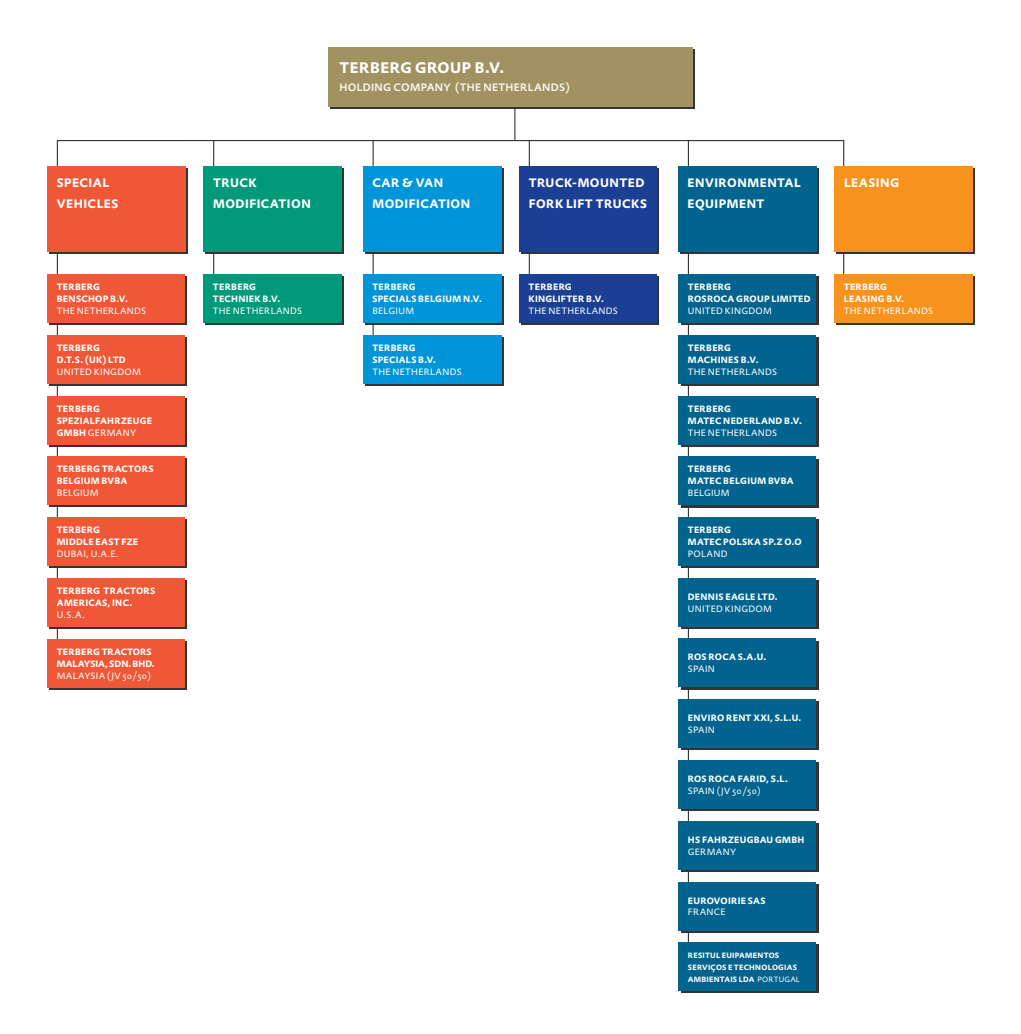
<style>
.page{position:relative;width:1021px;height:1034px;background:#fff}
.page>*{position:absolute;margin:0;border:0;box-sizing:border-box;transform-origin:0 0}
.t1{font:15px "DTL Prokyon ST Bold";letter-spacing:.035em;color:#fff}
.t2{font:12px/21px "DTL Prokyon ST Bold";letter-spacing:.04em;color:#fff}
.t3{font:10.5px "DTL Prokyon ST Medium";letter-spacing:.03em;color:#fff}
.t4{font:9px/12px "DTL Prokyon ST Bold";letter-spacing:.03em;color:#fff}
.t5{font:9px "DTL Prokyon ST";letter-spacing:.03em;color:#fff}
.t6{font:9px/12px "DTL Prokyon ST Bold";letter-spacing:.005em;color:#fff}
.t7{font:7.5px/12px "DTL Prokyon ST Bold";letter-spacing:.03em;color:#fff}
.s1{font-family:"DTL Prokyon ST Bold"}
.s2{font-family:"DTL Prokyon ST"}
</style>
<div class="page">
<div style="left:836px;top:169px;width:138px;height:85px;background:linear-gradient(to bottom,#f7931d,#f7931d)"></div>
<div style="left:50px;top:641px;width:137px;height:48px;background:linear-gradient(to right,#f05736,#f05736)"></div>
<div style="left:680px;top:641px;width:138px;height:48px;background:#363334"></div>
<svg style="left:680px;top:823px;width:138px;height:48px"></svg>
<svg style="left:680px;top:884px;width:138px;height:48px"></svg>
<div style="left:680px;top:702px;width:138px;height:48px;background:#363334"></div>
<div style="left:680px;top:945px;width:138px;height:48px;background:#363334"></div>
<div style="left:680px;top:763px;width:138px;height:48px;background:linear-gradient(to right,#363334,#363334)"></div>
<svg style="left:845px;top:277px;width:129px;height:48px"></svg>
<div style="left:330px;top:50px;width:364px;height:59px;background:#363334"></div>
<hr style="left:514px;top:75px;width:1px;height:66px;background:#363334">
<hr style="left:688px;top:140px;width:1px;height:807px;background:#363334">
<svg style="left:56px;top:139px;width:789px;height:525px"></svg>
<div style="left:47px;top:167px;width:138px;height:85px;background:#f05736"></div>
<div style="left:363px;top:167px;width:138px;height:85px;background:#0095d9"></div>
<div style="left:678px;top:167px;width:138px;height:85px;background:#01638e"></div>
<div style="left:519px;top:167px;width:138px;height:85px;background:#1b3f94"></div>
<div style="left:203px;top:167px;width:138px;height:85px;background:#00997a"></div>
<div style="left:834px;top:167px;width:138px;height:85px;background:#f7931d"></div>
<div style="left:47px;top:275px;width:138px;height:48px;background:#f05736"></div>
<div style="left:47px;top:335px;width:138px;height:48px;background:#f05736"></div>
<div style="left:47px;top:396px;width:138px;height:48px;background:#f05736"></div>
<div style="left:47px;top:457px;width:138px;height:48px;background:#f05736"></div>
<div style="left:47px;top:517px;width:138px;height:48px;background:#f05736"></div>
<div style="left:47px;top:578px;width:138px;height:48px;background:#f05736"></div>
<div style="left:47px;top:639px;width:138px;height:48px;background:#f05736"></div>
<div style="left:203px;top:275px;width:138px;height:48px;background:#00997a"></div>
<div style="left:363px;top:275px;width:138px;height:48px;background:#0095d9"></div>
<div style="left:363px;top:335px;width:138px;height:48px;background:#0095d9"></div>
<div style="left:519px;top:275px;width:138px;height:48px;background:#1b3f94"></div>
<div style="left:678px;top:275px;width:138px;height:48px;background:#01638e"></div>
<div style="left:678px;top:578px;width:138px;height:48px;background:#01638e"></div>
<div style="left:678px;top:335px;width:138px;height:48px;background:#01638e"></div>
<div style="left:678px;top:639px;width:138px;height:48px;background:#01638e"></div>
<div style="left:678px;top:396px;width:138px;height:48px;background:#01638e"></div>
<div style="left:678px;top:821px;width:138px;height:48px;background:#01638e"></div>
<div style="left:678px;top:457px;width:138px;height:48px;background:#01638e"></div>
<div style="left:678px;top:882px;width:138px;height:48px;background:#01638e"></div>
<div style="left:678px;top:517px;width:138px;height:48px;background:#01638e"></div>
<div style="left:678px;top:700px;width:138px;height:48px;background:#01638e"></div>
<div style="left:678px;top:943px;width:138px;height:48px;background:#01638e"></div>
<div style="left:678px;top:760px;width:138px;height:48px;background:#01638e"></div>
<div style="left:834px;top:275px;width:138px;height:48px;background:#f7931d"></div>
<div style="left:328px;top:47px;width:364px;height:60px;background:#a29161"></div>
<h1 class="t1" style="left:339px;top:57px;width:166px">TERBERG GROUP B.V.</h1>
<p class="t3" style="left:339px;top:80px;width:232px">HOLDING COMPANY (THE NETHERLANDS)</p>
<h2 class="t2" style="left:213px;top:173px;width:99px">TRUCK<br>MODIFICATION</h2>
<h2 class="t2" style="left:372px;top:173px;width:99px">CAR &amp; VAN<br>MODIFICATION</h2>
<h2 class="t2" style="left:528px;top:173px;width:120px">TRUCK-MOUNTED<br>FORK LIFT TRUCKS</h2>
<h2 class="t2" style="left:844px;top:172px;width:57px">LEASING</h2>
<h2 class="t2" style="left:57px;top:173px;width:63px">SPECIAL<br>VEHICLES</h2>
<h2 class="t2" style="left:687px;top:173px;width:115px">ENVIRONMENTAL<br>EQUIPMENT</h2>
<p class="t4" style="left:57px;top:281px;width:73px">TERBERG<br>BENSCHOP B.V.</p>
<p class="t5" style="left:57px;top:305px;width:91px">THE NETHERLANDS</p>
<p class="t4" style="left:57px;top:342px;width:70px">TERBERG<br>D.T.S. (UK) LTD</p>
<p class="t5" style="left:57px;top:366px;width:86px">UNITED KINGDOM</p>
<p class="t4" style="left:57px;top:402px;width:97px">TERBERG<br>SPEZIALFAHRZEUGE</p>
<p class="t5" style="left:57px;top:427px;width:81px"><span class="s1">GMBH</span> GERMANY</p>
<p class="t4" style="left:57px;top:463px;width:98px">TERBERG TRACTORS<br>BELGIUM BVBA</p>
<p class="t5" style="left:57px;top:487px;width:43px">BELGIUM</p>
<p class="t4" style="left:57px;top:524px;width:83px">TERBERG<br>MIDDLE EAST FZE</p>
<p class="t5" style="left:57px;top:548px;width:63px">DUBAI, U.A.E.</p>
<p class="t4" style="left:57px;top:584px;width:100px">TERBERG TRACTORS<br>AMERICAS, INC.</p>
<p class="t5" style="left:57px;top:609px;width:29px">U.S.A.</p>
<p class="t6" style="left:57px;top:645px;width:99px">TERBERG TRACTORS<br>MALAYSIA, SDN. BHD.</p>
<p class="t5" style="left:57px;top:669px;width:96px">MALAYSIA (JV 50/50)</p>
<p class="t4" style="left:213px;top:281px;width:69px">TERBERG<br>TECHNIEK B.V.</p>
<p class="t5" style="left:213px;top:305px;width:91px">THE NETHERLANDS</p>
<p class="t4" style="left:372px;top:281px;width:111px">TERBERG<br>SPECIALS BELGIUM N.V.</p>
<p class="t5" style="left:372px;top:305px;width:43px">BELGIUM</p>
<p class="t4" style="left:372px;top:342px;width:65px">TERBERG<br>SPECIALS B.V.</p>
<p class="t5" style="left:372px;top:366px;width:91px">THE NETHERLANDS</p>
<p class="t4" style="left:528px;top:281px;width:77px">TERBERG<br>KINGLIFTER B.V.</p>
<p class="t5" style="left:528px;top:305px;width:91px">THE NETHERLANDS</p>
<p class="t4" style="left:688px;top:281px;width:124px">TERBERG<br>ROSROCA GROUP LIMITED</p>
<p class="t5" style="left:688px;top:305px;width:86px">UNITED KINGDOM</p>
<p class="t4" style="left:688px;top:342px;width:72px">TERBERG<br>MACHINES B.V.</p>
<p class="t5" style="left:688px;top:366px;width:91px">THE NETHERLANDS</p>
<p class="t4" style="left:688px;top:402px;width:115px">TERBERG<br>MATEC NEDERLAND B.V.</p>
<p class="t5" style="left:688px;top:427px;width:91px">THE NETHERLANDS</p>
<p class="t4" style="left:688px;top:463px;width:107px">TERBERG<br>MATEC BELGIUM BVBA</p>
<p class="t5" style="left:688px;top:487px;width:43px">BELGIUM</p>
<p class="t4" style="left:688px;top:524px;width:115px">TERBERG<br>MATEC POLSKA SP.Z O.O</p>
<p class="t5" style="left:688px;top:548px;width:41px">POLAND</p>
<p class="t4" style="left:688px;top:590px;width:91px">DENNIS EAGLE LTD.</p>
<p class="t5" style="left:688px;top:603px;width:86px">UNITED KINGDOM</p>
<p class="t4" style="left:688px;top:651px;width:80px">ROS ROCA S.A.U.</p>
<p class="t5" style="left:688px;top:663px;width:29px">SPAIN</p>
<p class="t4" style="left:688px;top:712px;width:115px">ENVIRO RENT XXI, S.L.U.</p>
<p class="t5" style="left:688px;top:724px;width:29px">SPAIN</p>
<p class="t4" style="left:688px;top:773px;width:101px">ROS ROCA FARID, S.L.</p>
<p class="t5" style="left:688px;top:785px;width:74px">SPAIN (JV 50/50)</p>
<p class="t4" style="left:688px;top:833px;width:118px">HS FAHRZEUGBAU GMBH</p>
<p class="t5" style="left:688px;top:846px;width:50px">GERMANY</p>
<p class="t4" style="left:688px;top:894px;width:79px">EUROVOIRIE SAS</p>
<p class="t5" style="left:688px;top:906px;width:39px">FRANCE</p>
<p class="t7" style="left:688px;top:949px;width:114px">RESITUL EUIPAMENTOS<br>SERVIÇOS E TECHNOLOGIAS<br>AMBIENTAIS LDA <span class="s2">PORTUGAL</span></p>
<p class="t4" style="left:843px;top:281px;width:62px">TERBERG<br>LEASING B.V.</p>
<p class="t5" style="left:843px;top:305px;width:91px">THE NETHERLANDS</p>
</div>
